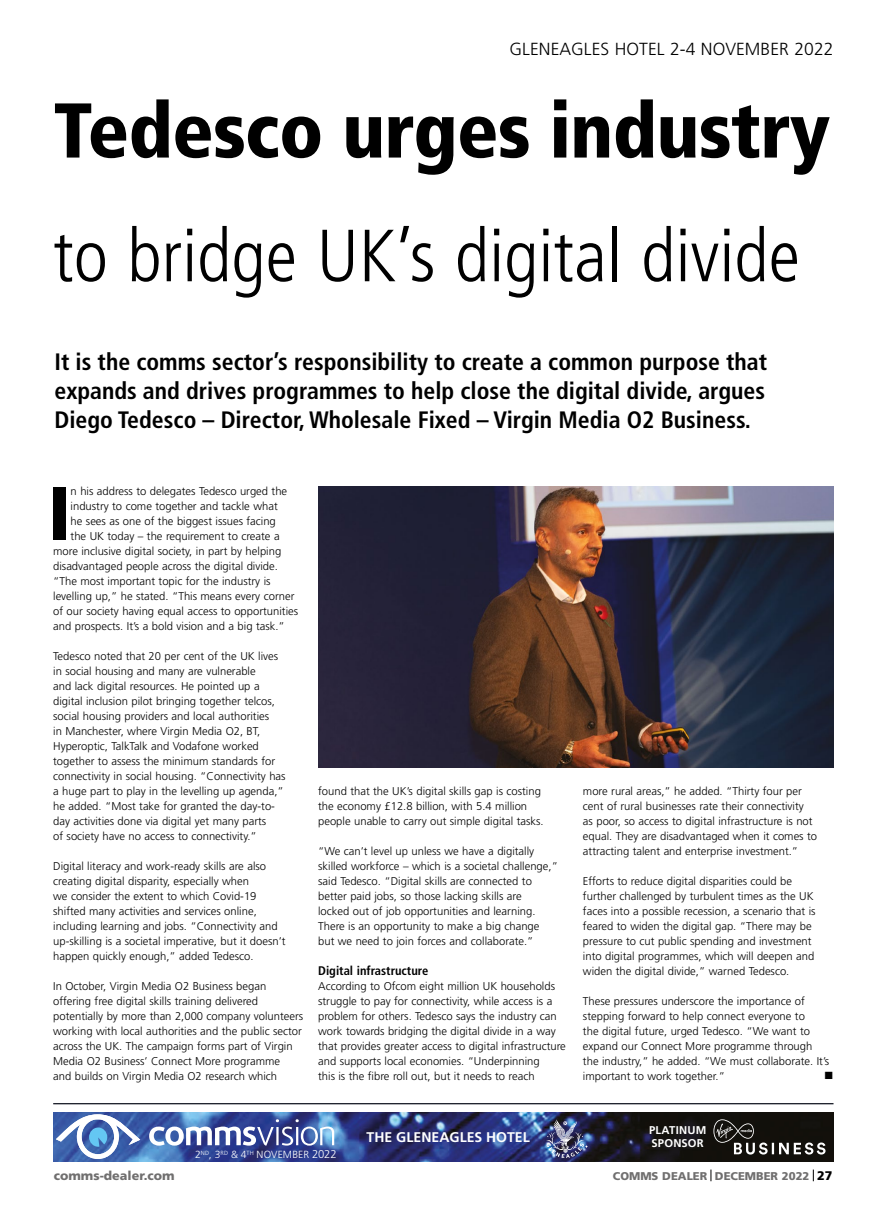
<style>
.page{position:relative;width:869px;height:1205px;background:#fff}
.page>*{position:absolute;margin:0;border:0;box-sizing:border-box;transform-origin:0 0}
.t1{font:900 condensed 77.5px "Frutiger";letter-spacing:-.01em;color:#000}
.t2{font:900 condensed 75.75px "Frutiger";color:#000}
.t3{font:300 condensed 73.75px "Frutiger";color:#000}
.t4{font:700 condensed 23.75px/28.8px "Frutiger";color:#000;text-align:justify}
.t5{font:300 17.5px "Frutiger";letter-spacing:.005em;color:#000}
.t6{font:700 14px "Frutiger";letter-spacing:.005em;color:#fff}
.t7{font:700 condensed 12.5px "Frutiger";color:#000}
.t8{font:900 12.5px "Frutiger";color:#706f6f}
.t9{font:12.5px "Wingdings";color:#000}
.t10{font:300 11.25px/15px "Frutiger";color:#000}
.t11{font:900 11.25px "Frutiger";color:#706f6f}
.t12{font:700 11.25px/13.5px "Frutiger";letter-spacing:.015em;color:#fff}
.t13{font:300 10.38px "Frutiger";letter-spacing:.015em;color:#fff}
.s1{font-size:11.25px}
.s2{font-size:12.5px;color:#000}
</style>
<div class="page">
<svg style="left:710px;top:1169px;width:1px;height:12px"></svg>
<svg style="left:812px;top:1169px;width:1px;height:12px"></svg>
<hr style="left:53px;top:1103px;width:780px;height:1px;background:#10131f">
<img style="left:318px;top:486px;width:515px;height:281px">
<img style="left:53px;top:1112px;width:780px;height:49px">
<svg style="left:56px;top:1114px;width:84px;height:45px"></svg>
<svg style="left:149px;top:1119px;width:185px;height:26px"></svg>
<img style="left:546px;top:1119px;width:41px;height:39px">
<svg style="left:713px;top:1119px;width:112px;height:35px"></svg>
<h3 class="t5" style="left:509px;top:39px;width:325px">GLENEAGLES HOTEL 2-4 NOVEMBER 2022</h3>
<h1 class="t1" style="left:54px;top:84px;width:777px">Tedesco urges industry</h1>
<h3 class="t3" style="left:53px;top:214px;width:748px">to bridge UK’s digital divide</h3>
<h3 class="t4" style="left:54px;top:347px;width:713px">It is the comms sector’s responsibility to create a common purpose that expands and drives programmes to help close the digital divide, argues Diego Tedesco – Director, Wholesale Fixed – Virgin Media O2 Business.</h3>
<h2 class="t2" style="left:48px;top:468px;width:24px">I</h2>
<p class="t10" style="left:71px;top:484px;width:218px">n his address to delegates Tedesco urged the</p>
<p class="t10" style="left:71px;top:499px;width:208px">industry to come together and tackle what</p>
<p class="t10" style="left:71px;top:514px;width:207px">he sees as one of the biggest issues facing</p>
<p class="t10" style="left:71px;top:529px;width:210px">the UK today – the requirement to create a</p>
<p class="t10" style="left:53px;top:544px;width:229px">more inclusive digital society, in part by helping</p>
<p class="t10" style="left:53px;top:559px;width:226px">disadvantaged people across the digital divide.</p>
<p class="t10" style="left:53px;top:574px;width:219px">“The most important topic for the industry is</p>
<p class="t10" style="left:53px;top:589px;width:243px">levelling up,” he stated. “This means every corner</p>
<p class="t10" style="left:53px;top:604px;width:246px">of our society having equal access to opportunities</p>
<p class="t10" style="left:53px;top:619px;width:233px">and prospects. It’s a bold vision and a big task.”</p>
<p class="t10" style="left:53px;top:649px;width:234px">Tedesco noted that 20 per cent of the UK lives in social housing and many are vulnerable<br>and lack digital resources. He pointed up a digital inclusion pilot bringing together telcos, social housing providers and local authorities<br>in Manchester, where Virgin Media O2, BT, Hyperoptic, TalkTalk and Vodafone worked together to assess the minimum standards for connectivity in social housing. “Connectivity has a huge part to play in the levelling up agenda,” he added. “Most take for granted the day-to&shy;day activities done via digital yet many parts<br>of society have no access to connectivity.”</p>
<p class="t10" style="left:53px;top:859px;width:234px">Digital literacy and work-ready skills are also creating digital disparity, especially when<br>we consider the extent to which Covid-19 shifted many activities and services online, including learning and jobs. “Connectivity and up-skilling is a societal imperative, but it doesn’t happen quickly enough,” added Tedesco.</p>
<p class="t10" style="left:53px;top:979px;width:251px">In October, Virgin Media O2 Business began offering free digital skills training delivered potentially by more than 2,000 company volunteers working with local authorities and the public sector across the UK. The campaign forms part of Virgin Media O2 Business’ Connect More programme<br>and builds on Virgin Media O2 research which</p>
<p class="t10" style="left:318px;top:783px;width:227px">found that the UK’s digital skills gap is costing the economy £12.8 billion, with 5.4 million people unable to carry out simple digital tasks.</p>
<p class="t10" style="left:318px;top:843px;width:241px">“We can’t level up unless we have a digitally skilled workforce – which is a societal challenge,” said Tedesco. “Digital skills are connected to better paid jobs, so those lacking skills are<br>locked out of job opportunities and learning.<br>There is an opportunity to make a big change but we need to join forces and collaborate.”</p>
<p class="t7" style="left:318px;top:963px;width:112px">Digital infrastructure</p>
<p class="t10" style="left:318px;top:979px;width:249px">According to Ofcom eight million UK households struggle to pay for connectivity, while access is a problem for others. Tedesco says the industry can work towards bridging the digital divide in a way that provides greater access to digital infrastructure and supports local economies. “Underpinning<br>this is the fibre roll out, but it needs to reach</p>
<p class="t6" style="left:366px;top:1129px;width:165px">THE GLENEAGLES HOTEL</p>
<p class="t13" style="left:195px;top:1148px;width:143px">2<sup>ND</sup>, 3<sup>RD</sup> &amp; 4<sup>TH</sup> NOVEMBER <span class="s1">2022</span></p>
<p class="t10" style="left:582px;top:784px;width:235px">more rural areas,” he added. “Thirty four per cent of rural businesses rate their connectivity<br>as poor, so access to digital infrastructure is not equal. They are disadvantaged when it comes to attracting talent and enterprise investment.”</p>
<p class="t10" style="left:582px;top:874px;width:234px">Efforts to reduce digital disparities could be further challenged by turbulent times as the UK faces into a possible recession, a scenario that is feared to widen the digital gap. “There may be pressure to cut public spending and investment into digital programmes, which will deepen and widen the digital divide,” warned Tedesco.</p>
<p class="t10" style="left:582px;top:994px;width:248px">These pressures underscore the importance of stepping forward to help connect everyone to<br>the digital future, urged Tedesco. “We want to expand our Connect More programme through the industry,” he added. “We must collaborate. It’s important to work together.”</p>
<p class="t9" style="left:823px;top:1069px;width:11px">■</p>
<p class="t12" style="left:648px;top:1123px;width:59px">PLATINUM<br>SPONSOR</p>
<p class="t8" style="left:54px;top:1168px;width:122px">comms-dealer.com</p>
<p class="t11" style="left:612px;top:1169px;width:221px">COMMS DEALER DECEMBER 2022 <span class="s2">27</span></p>
</div>
